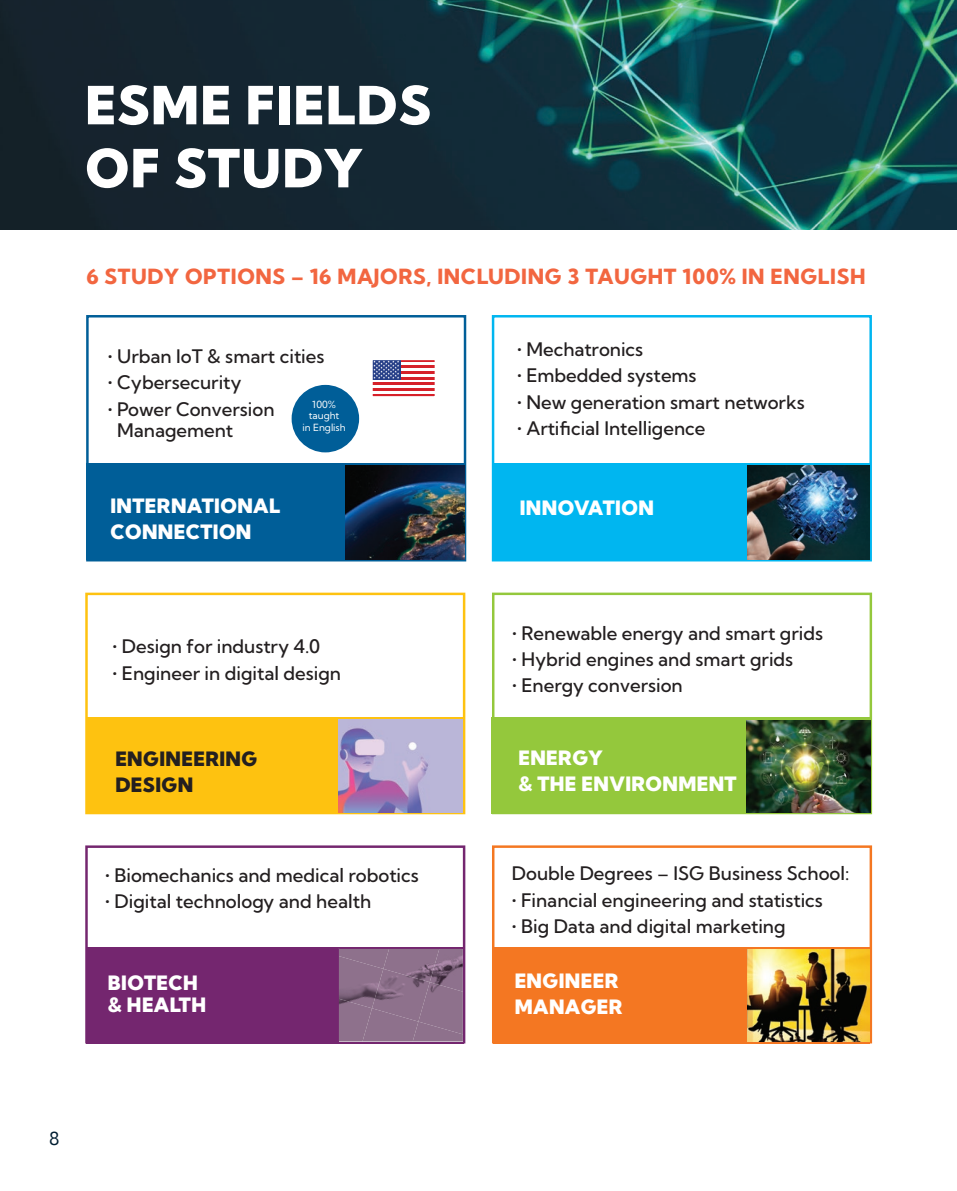
<style>
.page{position:relative;width:957px;height:1191px;background:#fff}
.page>*{position:absolute;margin:0;border:0;box-sizing:border-box;transform-origin:0 0}
.t1{font:900 52.5px/63px "Kumbh Sans";letter-spacing:.03em;color:#fff}
.t2{font:800 20.85px "Kumbh Sans";letter-spacing:.03em;color:#f26640}
.t3{font:900 19.8px/25.7px "Kumbh Sans";letter-spacing:.02em;color:#fff}
.t4{font:900 19.8px/25.7px "Kumbh Sans";letter-spacing:.02em;color:#231f20}
.t5{font:500 18.75px/21px "Kumbh Sans";color:#231f20}
.t6{font:18px "Kumbh Sans";color:#001d31}
.t7{font:9.9px/11.9px "Kumbh Sans";color:#fff;text-align:center}
</style>
<div class="page">
<img style="left:0;top:0;width:957px;height:230px">
<svg style="left:85px;top:845px;width:380px;height:198px"></svg>
<div style="left:87px;top:947px;width:377px;height:96px;background:#74266f"></div>
<img style="left:339px;top:949px;width:44px;height:7px">
<img style="left:383px;top:949px;width:47px;height:19px">
<img style="left:430px;top:949px;width:33px;height:33px">
<img style="left:339px;top:956px;width:44px;height:42px">
<img style="left:372px;top:968px;width:58px;height:40px">
<img style="left:418px;top:982px;width:45px;height:39px">
<img style="left:339px;top:998px;width:33px;height:43px">
<div style="left:362px;top:1008px;width:56px;height:33px;background:#8e718c"></div>
<img style="left:413px;top:1021px;width:50px;height:20px">
<div style="left:492px;top:845px;width:380px;height:198px;background:#fff;border:2px solid #f47721"></div>
<div style="left:494px;top:947px;width:376px;height:96px;background:#f47722"></div>
<img style="left:748px;top:949px;width:121px;height:92px">
<div style="left:492px;top:592px;width:380px;height:222px;background:#fff;border:2px solid #94c83c"></div>
<div style="left:492px;top:717px;width:378px;height:97px;background:#94c83c"></div>
<img style="left:746px;top:720px;width:124px;height:92px">
<div style="left:85px;top:592px;width:380px;height:222px;background:#fff;border:2px solid #fec210"></div>
<div style="left:87px;top:717px;width:378px;height:96px;background:#fec210"></div>
<img style="left:339px;top:719px;width:124px;height:93px">
<div style="left:492px;top:315px;width:380px;height:246px;background:#fff;border:2px solid #00b6f0"></div>
<div style="left:494px;top:463px;width:376px;height:97px;background:#00b6f0"></div>
<img style="left:748px;top:465px;width:121px;height:94px">
<div style="left:86px;top:315px;width:380px;height:246px;background:#fff;border:2px solid #005e98"></div>
<div style="left:86px;top:463px;width:378px;height:97px;background:#005e98"></div>
<img style="left:346px;top:465px;width:118px;height:94px">
<hr style="left:372px;top:359px;width:62px;height:3px;background:#d6212a">
<hr style="left:372px;top:365px;width:62px;height:3px;background:#d6212a">
<hr style="left:372px;top:371px;width:62px;height:3px;background:#d6212a">
<hr style="left:372px;top:377px;width:62px;height:2px;background:#d6212a">
<hr style="left:372px;top:382px;width:62px;height:3px;background:#d6212a">
<hr style="left:372px;top:388px;width:62px;height:3px;background:#d6212a">
<hr style="left:372px;top:394px;width:62px;height:2px;background:#d6212a">
<div style="left:372px;top:359px;width:28px;height:20px;background:#253e87"></div>
<svg style="left:373px;top:361px;width:26px;height:18px"></svg>
<div style="left:371px;top:359px;width:65px;height:38px;border:1px solid #fff"></div>
<div style="left:292px;top:385px;width:67px;height:67px;background:#005e98;border-radius:50%"></div>
<h1 class="t1" style="left:85px;top:74px;width:347px">ESME FIELDS<br>OF STUDY</h1>
<p class="t2" style="left:86px;top:263px;width:780px">6 STUDY OPTIONS – 16 MAJORS, INCLUDING 3 TAUGHT 100% IN ENGLISH</p>
<p class="t5" style="left:108px;top:345px;width:218px">• Urban IoT &amp; smart cities</p>
<p class="t5" style="left:108px;top:372px;width:135px">• Cybersecurity</p>
<p class="t5" style="left:117px;top:398px;width:159px;text-indent:-9px">• Power Conversion<br>Management</p>
<p class="t7" style="left:302px;top:398px;width:45px">100% taught<br>in English</p>
<p class="t3" style="left:110px;top:493px;width:171px">INTERNATIONAL<br>CONNECTION</p>
<p class="t5" style="left:113px;top:636px;width:209px">• Design for industry 4.0</p>
<p class="t5" style="left:113px;top:662px;width:230px">• Engineer in digital design</p>
<p class="t4" style="left:115px;top:746px;width:143px">ENGINEERING<br>DESIGN</p>
<p class="t5" style="left:105px;top:864px;width:315px">• Biomechanics and medical robotics</p>
<p class="t5" style="left:105px;top:890px;width:268px">• Digital technology and health</p>
<p class="t3" style="left:108px;top:971px;width:100px;line-height:22px">BIOTECH &amp; HEALTH</p>
<p class="t5" style="left:517px;top:339px;width:128px">• Mechatronics</p>
<p class="t5" style="left:517px;top:365px;width:181px">• Embedded systems</p>
<p class="t5" style="left:517px;top:391px;width:289px">• New generation smart networks</p>
<p class="t5" style="left:517px;top:418px;width:190px">• Artificial Intelligence</p>
<p class="t3" style="left:520px;top:494px;width:136px">INNOVATION</p>
<p class="t5" style="left:512px;top:622px;width:312px">• Renewable energy and smart grids</p>
<p class="t5" style="left:512px;top:648px;width:282px">• Hybrid engines and smart grids</p>
<p class="t5" style="left:512px;top:675px;width:172px">• Energy conversion</p>
<p class="t3" style="left:518px;top:745px;width:220px">ENERGY<br>&amp; THE ENVIRONMENT</p>
<p class="t5" style="left:512px;top:863px;width:339px">Double Degrees – ISG Business School:</p>
<p class="t5" style="left:512px;top:889px;width:312px">• Financial engineering and statistics</p>
<p class="t5" style="left:512px;top:915px;width:275px">• Big Data and digital marketing</p>
<p class="t3" style="left:515px;top:968px;width:109px">ENGINEER<br>MANAGER</p>
<p class="t6" style="left:49px;top:1127px;width:12px">8</p>
</div>
